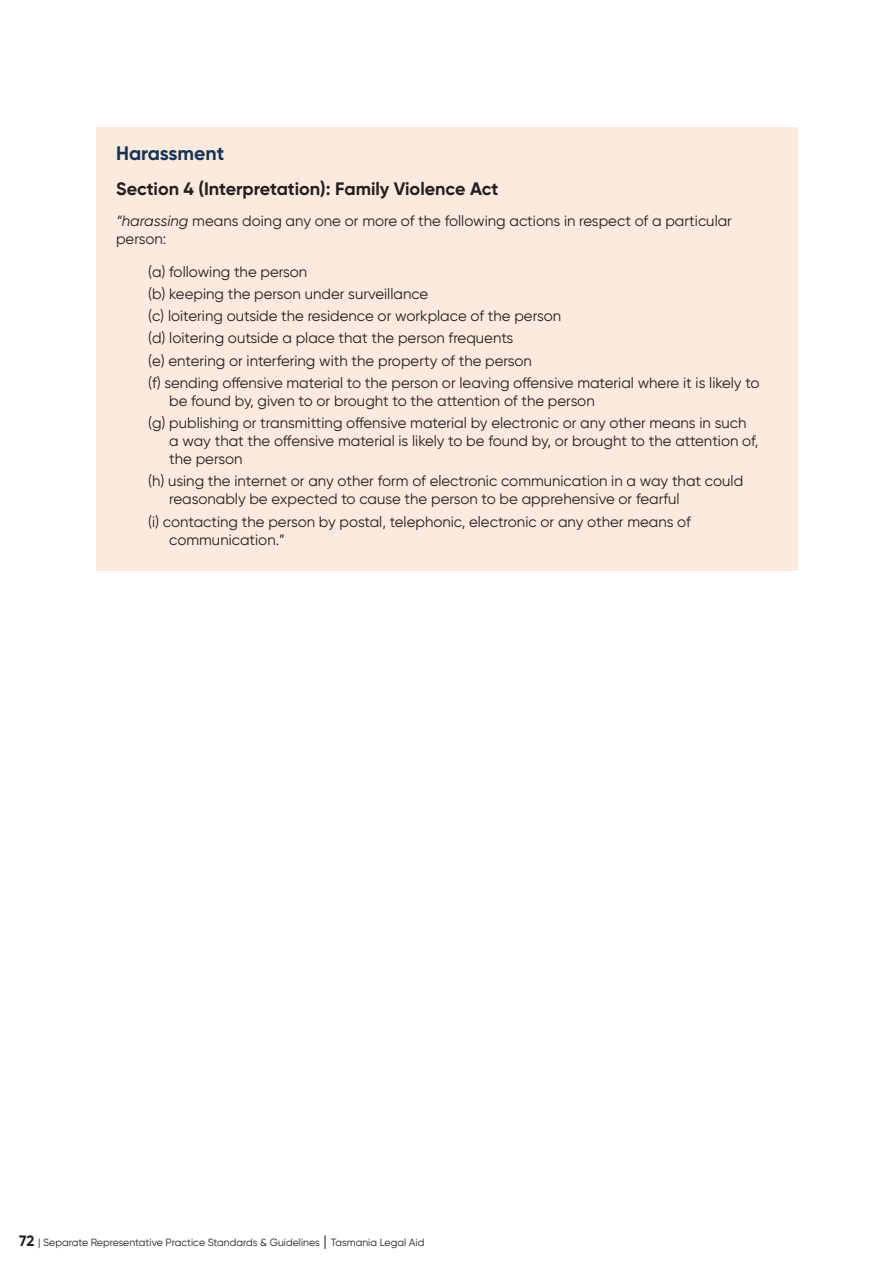
<style>
.page{position:relative;width:893px;height:1263px;background:#fff}
.page>*{position:absolute;margin:0;border:0;box-sizing:border-box;transform-origin:0 0}
.t1{font:700 19.5px "Gilroy";color:#153456}
.t2{font:700 18px "Gilroy";color:#231f20}
.Paragraph{font:15px/18px "Gilroy";color:#231f20}
.t3{font:10.5px "Gilroy";color:#231f20}
.s1{font-style:italic}
.s2{font-weight:700;font-size:15px}
.s3{font-size:15px}
</style>
<div class="page">
<div style="left:96px;top:128px;width:701px;height:443px;background:#fdeade"></div>
<h3 class="t1" style="left:116px;top:141px;width:110px">Harassment</h3>
<h4 class="t2" style="left:116px;top:177px;width:384px">Section 4 (Interpretation): Family Violence Act</h4>
<p class="Paragraph" style="left:116px;top:211px;width:617px"><span class="s1">“harassing</span> means doing any one or more of the following actions in respect of a particular person:</p>
<p class="Paragraph" style="left:148px;top:262px;width:161px">(a) following the person</p>
<p class="Paragraph" style="left:148px;top:285px;width:282px">(b) keeping the person under surveillance</p>
<p class="Paragraph" style="left:148px;top:307px;width:415px">(c) loitering outside the residence or workplace of the person</p>
<p class="Paragraph" style="left:148px;top:329px;width:367px">(d) loitering outside a place that the person frequents</p>
<p class="Paragraph" style="left:148px;top:351px;width:385px">(e) entering or interfering with the property of the person</p>
<p class="Paragraph" style="left:169px;top:374px;width:592px;text-indent:-21px">(f) sending offensive material to the person or leaving offensive material where it is likely to be found by, given to or brought to the attention of the person</p>
<p class="Paragraph" style="left:169px;top:414px;width:591px;text-indent:-21px">(g) publishing or transmitting offensive material by electronic or any other means in such a way that the offensive material is likely to be found by, or brought to the attention of, the person</p>
<p class="Paragraph" style="left:169px;top:472px;width:575px;text-indent:-21px">(h) using the internet or any other form of electronic communication in a way that could reasonably be expected to cause the person to be apprehensive or fearful</p>
<p class="Paragraph" style="left:169px;top:512px;width:523px;text-indent:-21px">(i) contacting the person by postal, telephonic, electronic or any other means of communication.”</p>
<p class="t3" style="left:19px;top:1236px;width:407px"><span class="s2">72</span> | Separate Representative Practice Standards &amp; Guidelines <span class="s3">|</span> Tasmania Legal Aid</p>
</div>
